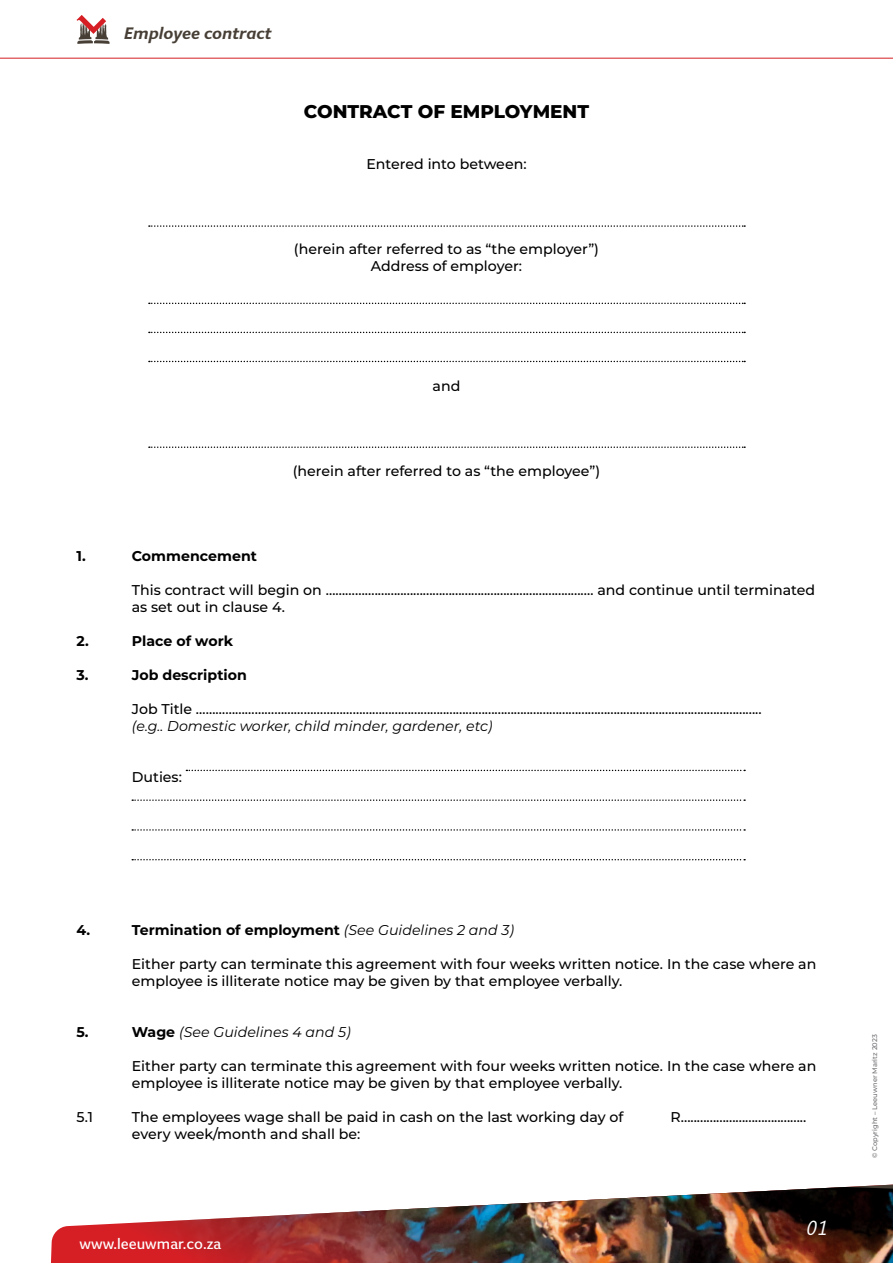
<style>
.page{position:relative;width:893px;height:1263px;background:#fff}
.page>*{position:absolute;margin:0;border:0;box-sizing:border-box;transform-origin:0 0}
.t1{font:italic 20.4px "Giacomo";color:#fff}
.t2{font:800 18.45px "Montserrat";color:#000}
.t3{font:italic 700 16.65px "Giacomo";color:#473f36}
.t4{font:500 15px "Giacomo";color:#fff}
.t5{font:500 14.1px/17px "Montserrat";color:#000}
.t6{font:700 14.1px "Montserrat";color:#000}
.t7{font:italic 14.1px "Montserrat";color:#000}
.t8{font:500 6.75px "Montserrat";color:#6d6e71}
.s1{font-weight:400;font-style:italic}
.s2{font-weight:700;font-style:normal}
</style>
<div class="page">
<svg style="left:149px;top:225px;width:596px;height:2px"></svg>
<svg style="left:149px;top:303px;width:596px;height:1px"></svg>
<svg style="left:149px;top:332px;width:596px;height:1px"></svg>
<svg style="left:149px;top:361px;width:596px;height:1px"></svg>
<svg style="left:149px;top:446px;width:596px;height:2px"></svg>
<svg style="left:186px;top:770px;width:559px;height:1px"></svg>
<svg style="left:132px;top:799px;width:613px;height:2px"></svg>
<svg style="left:132px;top:829px;width:613px;height:2px"></svg>
<svg style="left:132px;top:859px;width:613px;height:1px"></svg>
<hr style="left:0;top:58px;width:893px;height:1px;background:#d61f25">
<svg style="left:77px;top:15px;width:33px;height:29px"></svg>
<svg style="left:51px;top:1226px;width:15px;height:37px"></svg>
<img style="left:66px;top:1184px;width:827px;height:79px">
<p class="t3" style="left:124px;top:23px;width:149px">Employee contract</p>
<h2 class="t2" style="left:304px;top:98px;width:287px">CONTRACT OF EMPLOYMENT</h2>
<p class="t5" style="left:366px;top:155px;width:162px">Entered into between:</p>
<p class="t5" style="left:294px;top:240px;width:307px;text-align:center">(herein after referred to as “the employer”)<br>Address of employer:</p>
<p class="t5" style="left:433px;top:376px;width:29px">and</p>
<p class="t5" style="left:293px;top:461px;width:309px">(herein after referred to as “the employee”)</p>
<p class="t6" style="left:77px;top:545px;width:11px">1.</p>
<p class="t6" style="left:132px;top:545px;width:127px">Commencement</p>
<p class="t5" style="left:132px;top:581px;width:685px">This contract will begin on …………….................................................................… and continue until terminated as set out in clause 4.</p>
<p class="t6" style="left:77px;top:630px;width:14px">2.</p>
<p class="t6" style="left:132px;top:630px;width:103px">Place of work</p>
<p class="t6" style="left:77px;top:664px;width:14px">3.</p>
<p class="t6" style="left:132px;top:664px;width:117px">Job description</p>
<p class="t5" style="left:132px;top:700px;width:631px">Job Title ……………………………………………….........................................................................................................................</p>
<p class="t7" style="left:132px;top:716px;width:362px">(e.g.. Domestic worker, child minder, gardener, etc)</p>
<p class="t5" style="left:132px;top:768px;width:52px">Duties:</p>
<p class="t6" style="left:77px;top:920px;width:15px">4.</p>
<p class="t6" style="left:132px;top:920px;width:384px">Termination of employment <span class="s1">(See Guidelines 2 and 3)</span></p>
<p class="t5" style="left:132px;top:955px;width:686px">Either party can terminate this agreement with four weeks written notice. In the case where an employee is illiterate notice may be given by that employee verbally.</p>
<p class="t6" style="left:77px;top:1022px;width:14px">5.</p>
<p class="t7" style="left:132px;top:1022px;width:220px"><span class="s2">Wage</span> (See Guidelines 4 and 5)</p>
<p class="t5" style="left:132px;top:1057px;width:686px">Either party can terminate this agreement with four weeks written notice. In the case where an employee is illiterate notice may be given by that employee verbally.</p>
<p class="t5" style="left:77px;top:1108px;width:18px">5.1</p>
<p class="t5" style="left:132px;top:1108px;width:493px">The employees wage shall be paid in cash on the last working day of</p>
<p class="t5" style="left:671px;top:1108px;width:137px">R.......................................</p>
<p class="t5" style="left:132px;top:1125px;width:230px">every week/month and shall be:</p>
<p class="t4" style="left:80px;top:1235px;width:143px">www.leeuwmar.co.za</p>
<h1 class="t1" style="left:806px;top:1216px;width:23px">01</h1>
<p class="t8" style="left:870px;top:1158px;width:125px;rotate:-90deg">© Copyright – Leeuwner Maritz 2023</p>
</div>
